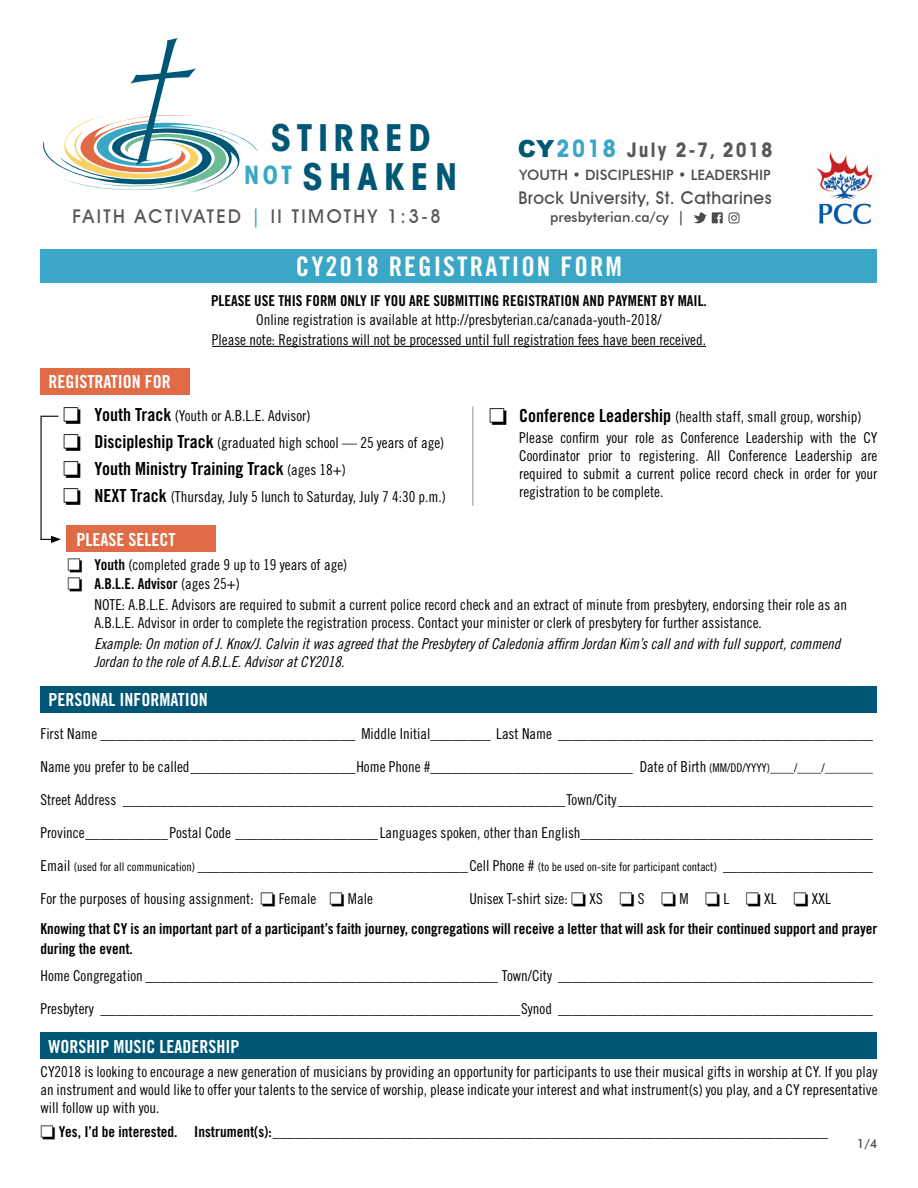
<style>
.page{position:relative;width:918px;height:1188px;background:#fff}
.page>*{position:absolute;margin:0;border:0;box-sizing:border-box;transform-origin:0 0}
.t1{font:700 condensed 36.3px "ITC Avant Garde Std";letter-spacing:.15em;color:#005775}
.t2{font:27px "Trade Gothic Bold Cond Twenty";letter-spacing:.075em;color:#fff}
.t3{font:700 condensed 19.65px "ITC Avant Garde Std";letter-spacing:.1em;color:#58585b}
.t4{font:500 18.9px "Avant Garde IT Cby BT";letter-spacing:.125em;color:#58585b}
.t5{font:18px "Trade Gothic Bold Cond Twenty";color:#fff}
.t6{font:18px "Trade Gothic Bold Cond Twenty";color:#000}
.t7{font:500 17.55px "Avant Garde IT Cby BT";letter-spacing:.025em;color:#4c4c4e}
.t8{font:15px/18px "Trade Gothic Cond Eighteen";color:#000;text-align:justify}
.t9{font:15px/19.5px "Trade Gothic Bold Cond Twenty";color:#000}
.t10{font:15px/18px "Trade Gothic Cond Eighteen Obl";color:#000}
.t11{font:500 14.25px "Futura BT";color:#4c4c4e}
.t12{font:500 12.6px "Futura BT";color:#4c4c4e}
.s1{color:#3aa7c6}
.s2{font-family:"Arial";font-weight:900;font-stretch:normal;font-size:23.55px;color:#005775}
.s3{font-size:23.55px;color:#3aa7c6}
.s4{font-family:"Trade Gothic Bold Cond Twenty";font-size:18px}
.s5{font-family:"Trade Gothic Cond Eighteen";font-size:15px}
.s6{font-family:"Trade Gothic Bold Cond Twenty"}
.s7{font-family:"Trade Gothic Cond Eighteen"}
.s8{font-size:12px}
</style>
<div class="page">
<div style="left:66px;top:525px;width:149px;height:27px;background:#df6c46"></div>
<div style="left:40px;top:1032px;width:838px;height:27px;background:#005775"></div>
<div style="left:40px;top:250px;width:838px;height:33px;background:#3aa7c6"></div>
<div style="left:40px;top:686px;width:838px;height:27px;background:#005775"></div>
<div style="left:40px;top:368px;width:150px;height:27px;background:#df6c46"></div>
<hr style="left:212px;top:346px;width:494px;height:1px;background:#000">
<svg style="left:43px;top:38px;width:215px;height:155px"></svg>
<svg style="left:693px;top:212px;width:47px;height:12px"></svg>
<img style="left:816px;top:152px;width:57px;height:73px">
<hr style="left:472px;top:407px;width:1px;height:99px;background:#939598">
<svg style="left:41px;top:416px;width:17px;height:1px"></svg>
<hr style="left:40px;top:417px;width:2px;height:122px;background:#000">
<svg style="left:40px;top:536px;width:21px;height:7px"></svg>
<p class="t1" style="left:271px;top:114px;width:161px">STIRRED</p>
<p class="t1" style="left:244px;top:154px;width:215px"><sup>NOT</sup> SHAKEN</p>
<p class="t4" style="left:72px;top:205px;width:370px">FAITH ACTIVATED <span class="s1">|</span> II TIMOTHY 1:3-8</p>
<p class="t3" style="left:518px;top:137px;width:256px"><span class="s2">CY</span><span class="s3">2018</span> July 2-7, 2018</p>
<p class="t11" style="left:519px;top:166px;width:253px">YOUTH • DISCIPLESHIP • LEADERSHIP</p>
<p class="t7" style="left:518px;top:187px;width:255px">Brock University, St. Catharines</p>
<p class="t11" style="left:550px;top:208px;width:136px">presbyterian.ca/cy |</p>
<p class="t2" style="left:296px;top:250px;width:328px">CY2018 REGISTRATION FORM</p>
<p class="t9" style="left:211px;top:291px;width:497px">PLEASE USE THIS FORM ONLY IF YOU ARE SUBMITTING REGISTRATION AND PAYMENT BY MAIL.</p>
<p class="t8" style="left:256px;top:311px;width:407px">Online registration is available at http://presbyterian.ca/canada-youth-2018/</p>
<p class="t8" style="left:212px;top:330px;width:496px">Please note: Registrations will not be processed until full registration fees have been received.</p>
<p class="t5" style="left:48px;top:371px;width:124px">REGISTRATION FOR</p>
<p class="t8" style="left:63px;top:407px;width:249px">□ <span class="s4">Youth Track</span> (Youth or A.B.L.E. Advisor)</p>
<p class="t8" style="left:63px;top:434px;width:383px">□ <span class="s4">Discipleship Track</span> (graduated high school — 25 years of age)</p>
<p class="t6" style="left:63px;top:458px;width:285px">□ Youth Ministry Training Track <span class="s5">(ages 18+)</span></p>
<p class="t8" style="left:63px;top:488px;width:385px">□ <span class="s4">NEXT Track</span> (Thursday, July 5 lunch to Saturday, July 7 4:30 p.m.)</p>
<p class="t5" style="left:76px;top:529px;width:100px">PLEASE SELECT</p>
<p class="t8" style="left:68px;top:555px;width:281px">□ <span class="s6">Youth</span> (completed grade 9 up to 19 years of age)</p>
<p class="t9" style="left:68px;top:574px;width:174px">□ A.B.L.E. Advisor <span class="s7">(ages 25+)</span></p>
<p class="t8" style="left:94px;top:596px;width:754px">NOTE: A.B.L.E. Advisors are required to submit a current police record check and an extract of minute from presbytery, endorsing their role as an<br>A.B.L.E. Advisor in order to complete the registration process. Contact your minister or clerk of presbytery for further assistance.</p>
<p class="t10" style="left:94px;top:635px;width:748px">Example: On motion of J. Knox/J. Calvin it was agreed that the Presbytery of Caledonia affirm Jordan Kim’s call and with full support, commend<br>Jordan to the role of A.B.L.E. Advisor at CY2018.</p>
<p class="t5" style="left:48px;top:689px;width:161px">PERSONAL INFORMATION</p>
<p class="t8" style="left:40px;top:725px;width:834px">First Name __________________________________ Middle Initial________ Last Name __________________________________________</p>
<p class="t8" style="left:40px;top:758px;width:834px">Name you prefer to be called______________________Home Phone #___________________________ Date of Birth <span class="s8">(MM/DD/YYYY)____/____/________</span></p>
<p class="t8" style="left:40px;top:791px;width:834px">Street Address ___________________________________________________________Town/City__________________________________</p>
<p class="t8" style="left:40px;top:824px;width:834px">Province___________Postal Code ___________________Languages spoken, other than English_______________________________________</p>
<p class="t8" style="left:40px;top:857px;width:834px">Email <span class="s8">(used for all communication)</span> ____________________________________Cell Phone # <span class="s8">(to be used on-site for participant contact)</span> ____________________</p>
<p class="t8" style="left:40px;top:890px;width:334px">For the purposes of housing assignment: □ Female □ Male</p>
<p class="t8" style="left:469px;top:890px;width:363px">Unisex T-shirt size: □ XS □ S □ M □ L □ XL □ XXL</p>
<p class="t9" style="left:41px;top:919px;width:838px">Knowing that CY is an important part of a participant’s faith journey, congregations will receive a letter that will ask for their continued support and prayer during the event.</p>
<p class="t8" style="left:41px;top:966px;width:834px">Home Congregation _______________________________________________ Town/City __________________________________________</p>
<p class="t8" style="left:41px;top:999px;width:834px">Presbytery ________________________________________________________Synod __________________________________________</p>
<p class="t5" style="left:48px;top:1036px;width:192px">WORSHIP MUSIC LEADERSHIP</p>
<p class="t8" style="left:41px;top:1062px;width:839px">CY2018 is looking to encourage a new generation of musicians by providing an opportunity for participants to use their musical gifts in worship at CY. If you play an instrument and would like to offer your talents to the service of worship, please indicate your interest and what instrument(s) you play, and a CY representative will follow up with you.</p>
<p class="t9" style="left:41px;top:1122px;width:789px">□ Yes, I’d be interested. Instrument(s):__________________________________________________________________________</p>
<p class="t12" style="left:857px;top:1136px;width:22px">1/4</p>
<p class="t8" style="left:489px;top:407px;width:374px">□ <span class="s4">Conference Leadership</span> (health staff, small group, worship)</p>
<p class="t8" style="left:519px;top:428px;width:360px">Please confirm your role as Conference Leadership with the CY Coordinator prior to registering. All Conference Leadership are required to submit a current police record check in order for your registration to be complete.</p>
</div>
